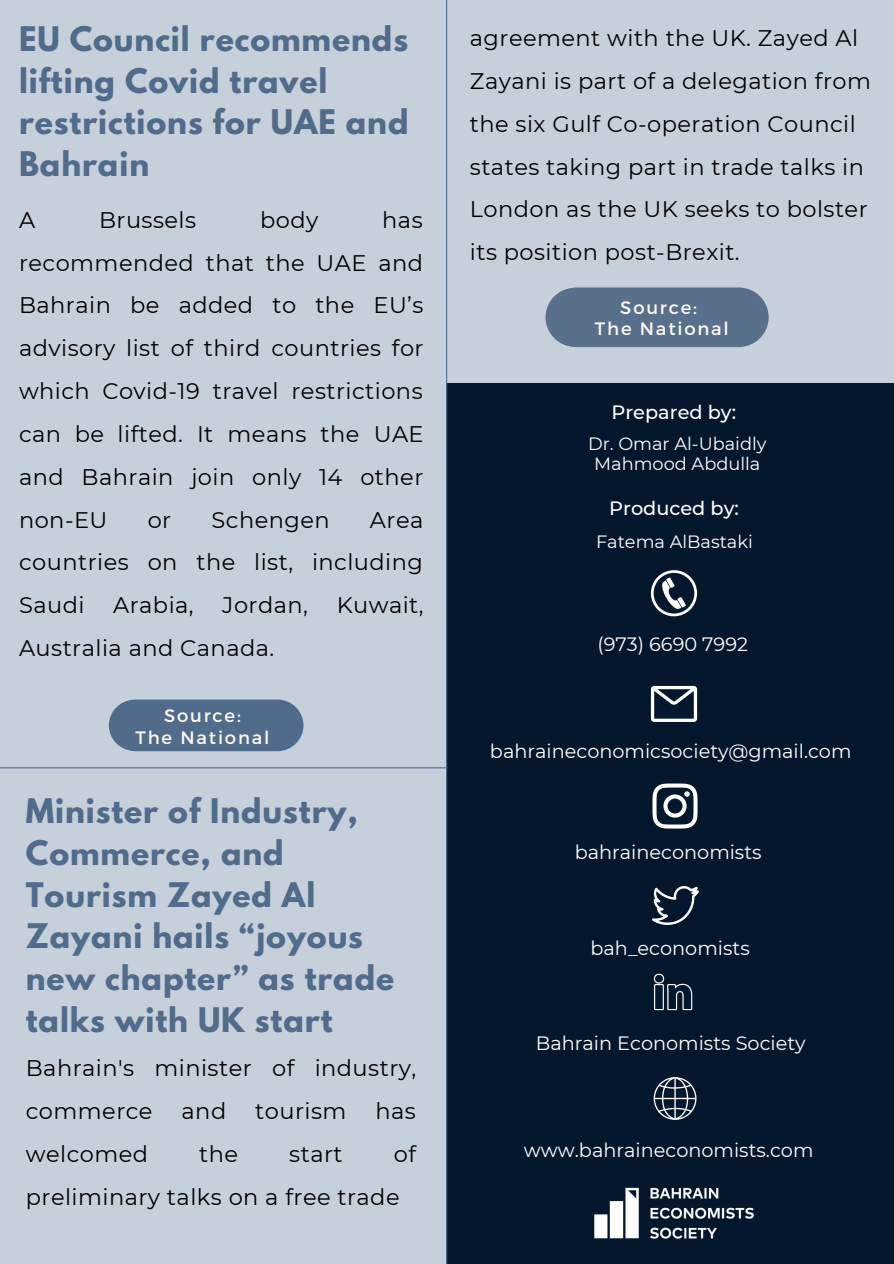
<style>
.page{position:relative;width:894px;height:1264px;background:#fff}
.page>*{position:absolute;margin:0;border:0;box-sizing:border-box;transform-origin:0 0}
.t1{font:700 30px/41.7px "League Spartan";letter-spacing:.03em;color:#516b8b}
.t2{font:22.5px/42.8px "Montserrat";letter-spacing:.02em;color:#000}
.t3{font:19.35px "Montserrat";color:#fff}
.t4{font:500 19.35px "Montserrat";color:#fff}
.t5{font:18px "Montserrat";letter-spacing:.1em;color:#fdf8f1}
.t6{font:17.7px "Montserrat";color:#fff}
</style>
<div class="page">
<div style="left:0;top:0;width:893px;height:1263px;background:#c6d0db"></div>
<div style="left:446px;top:383px;width:447px;height:880px;background:#05172c"></div>
<hr style="left:446px;top:0;width:1px;height:1263px;background:#516b8b">
<hr style="left:0;top:767px;width:447px;height:1px;background:#516b8b">
<div style="left:545px;top:287px;width:223px;height:60px;background:#58708b;border-radius:30px"></div>
<svg style="left:652px;top:783px;width:45px;height:45px"></svg>
<svg style="left:650px;top:570px;width:47px;height:46px"></svg>
<svg style="left:653px;top:1077px;width:43px;height:42px"></svg>
<svg style="left:650px;top:686px;width:47px;height:36px"></svg>
<img style="left:652px;top:886px;width:46px;height:38px">
<img style="left:653px;top:973px;width:40px;height:38px">
<img style="left:594px;top:1187px;width:160px;height:52px">
<div style="left:109px;top:699px;width:194px;height:52px;background:#516b8b;border-radius:26px"></div>
<p class="t1" style="left:19px;top:22px;width:391px">EU Council recommends lifting Covid travel restrictions for UAE and<br>Bahrain</p>
<p class="t2" style="left:470px;top:17px;width:402px">agreement with the UK. Zayed Al<br>Zayani is part of a delegation from the six Gulf Co-operation Council states taking part in trade talks in<br>London as the UK seeks to bolster its position post-Brexit.</p>
<p class="t2" style="left:19px;top:198px;width:18px">A</p>
<p class="t2" style="left:99px;top:198px;width:99px">Brussels</p>
<p class="t2" style="left:260px;top:198px;width:60px">body</p>
<p class="t2" style="left:19px;top:198px;width:406px;text-align:justify;text-indent:363px">has recommended that the UAE and Bahrain be added to the EU’s advisory list of third countries for which Covid-19 travel restrictions can be lifted. It means the UAE and Bahrain join only 14 other non-EU</p>
<p class="t5" style="left:620px;top:296px;width:78px">Source:</p>
<p class="t5" style="left:594px;top:317px;width:135px">The National</p>
<p class="t4" style="left:611px;top:400px;width:126px">Prepared by:</p>
<p class="t6" style="left:588px;top:433px;width:180px">Dr. Omar Al-Ubaidly</p>
<p class="t6" style="left:594px;top:452px;width:168px">Mahmood Abdulla</p>
<p class="t4" style="left:609px;top:496px;width:131px">Produced by:</p>
<p class="t6" style="left:596px;top:530px;width:158px">Fatema AlBastaki</p>
<p class="t2" style="left:148px;top:498px;width:25px">or</p>
<p class="t2" style="left:211px;top:498px;width:120px">Schengen</p>
<p class="t2" style="left:19px;top:498px;width:406px;text-align:justify;text-indent:351px">Area countries on the list, including Saudi</p>
<p class="t2" style="left:113px;top:583px;width:82px">Arabia,</p>
<p class="t2" style="left:222px;top:583px;width:87px">Jordan,</p>
<p class="t2" style="left:336px;top:583px;width:88px">Kuwait,</p>
<p class="t2" style="left:19px;top:626px;width:257px">Australia and Canada.</p>
<p class="t3" style="left:597px;top:632px;width:152px">(973) 6690 7992</p>
<p class="t5" style="left:164px;top:704px;width:78px">Source:</p>
<p class="t5" style="left:135px;top:725px;width:135px">The National</p>
<p class="t1" style="left:26px;top:794px;width:370px">Minister of Industry,<br>Commerce, and<br>Tourism Zayed Al<br>Zayani hails “joyous new chapter” as trade talks with UK start</p>
<p class="t2" style="left:26px;top:1046px;width:392px">Bahrain's minister of industry, commerce</p>
<p class="t2" style="left:181px;top:1089px;width:46px">and</p>
<p class="t2" style="left:255px;top:1089px;width:93px">tourism</p>
<p class="t2" style="left:375px;top:1089px;width:42px">has</p>
<p class="t2" style="left:26px;top:1132px;width:391px;text-indent:368px">of preliminary talks on a free trade</p>
<p class="t2" style="left:26px;top:1132px;width:124px">welcomed</p>
<p class="t2" style="left:199px;top:1132px;width:40px">the</p>
<p class="t2" style="left:289px;top:1132px;width:55px">start</p>
<p class="t3" style="left:490px;top:739px;width:363px">bahraineconomicsociety@gmail.com</p>
<p class="t3" style="left:574px;top:840px;width:188px">bahraineconomists</p>
<p class="t3" style="left:590px;top:936px;width:161px">bah_economists</p>
<p class="t3" style="left:535px;top:1031px;width:271px">Bahrain Economists Society</p>
<p class="t3" style="left:524px;top:1138px;width:291px">www.bahraineconomists.com</p>
</div>
